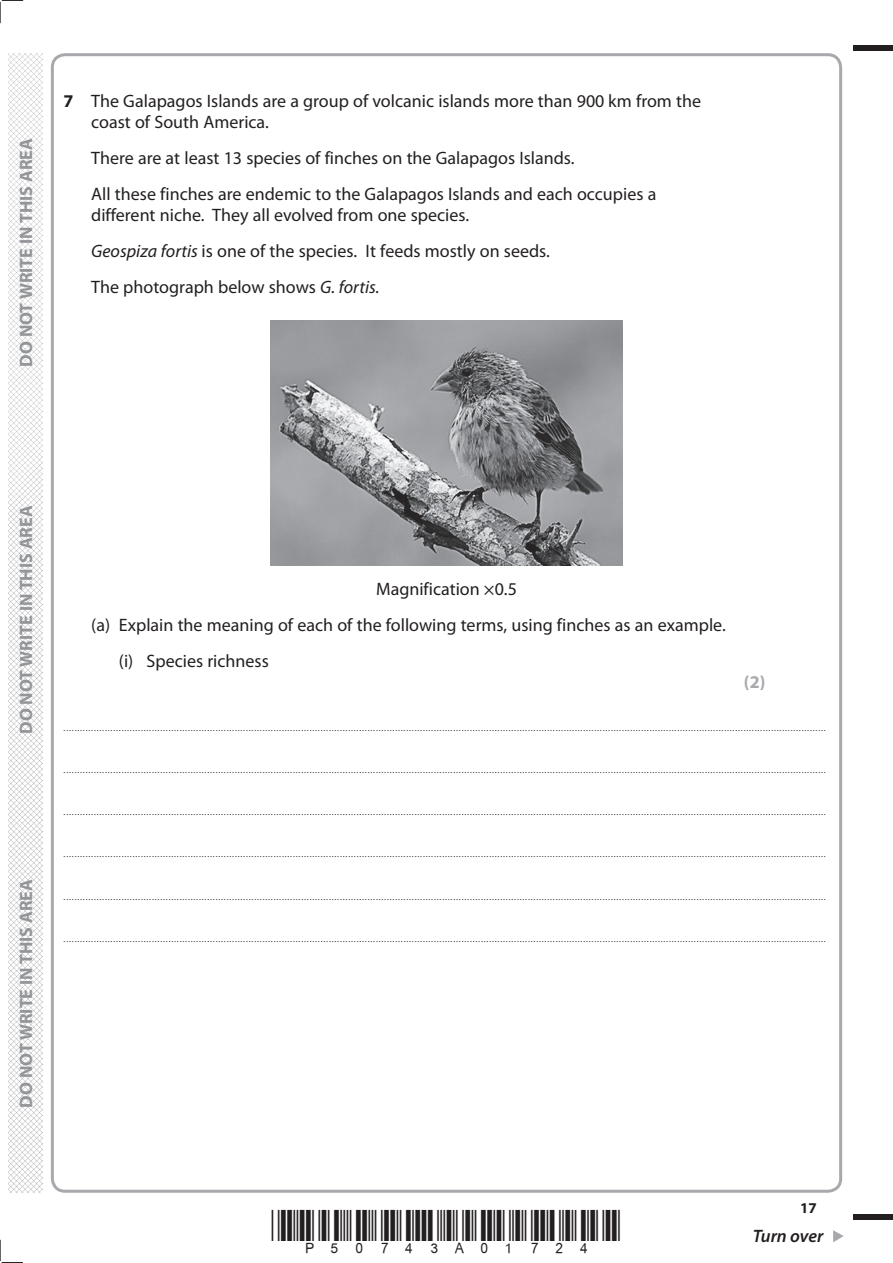
<style>
.page{position:relative;width:893px;height:1263px;background:#fff}
.page>*{position:absolute;margin:0;border:0;box-sizing:border-box;transform-origin:0 0}
.t1{font:18px/36px "Myriad Pro";color:#231f20}
.t2{font:700 18px "Myriad Pro";color:#939598}
.t3{font:italic 600 18px "Myriad Pro";letter-spacing:-.005em;color:#231f20}
.t4{font:700 18px "Myriad Pro";color:#a8a9ad}
.t5{font:700 15px "Myriad Pro";color:#231f20}
.t6{font:9px "Myriad Pro";color:#231f20}
.s1{font-weight:700}
.s2{font-style:italic}
</style>
<div class="page">
<div style="left:853px;top:45px;width:39px;height:5px;background:#231f20"></div>
<div style="left:853px;top:1214px;width:39px;height:6px;background:#231f20"></div>
<svg style="left:833px;top:1230px;width:10px;height:12px"></svg>
<svg style="left:0;top:0;width:23px;height:23px"></svg>
<svg style="left:0;top:1240px;width:23px;height:23px"></svg>
<img style="left:8px;top:53px;width:34px;height:1140px">
<img style="left:270px;top:320px;width:352px;height:246px">
<h1 class="t2" style="left:19px;top:367px;width:230px;rotate:-90deg">DO NOT WRITE IN THIS AREA</h1>
<h1 class="t1" style="left:91px;top:92px;width:611px;line-height:21px;text-indent:-28px"><span class="s1">7</span> The Galapagos Islands are a group of volcanic islands more than 900 km from the coast of South America.</h1>
<h1 class="t1" style="left:91px;top:141px;width:566px">There are at least 13 species of finches on the Galapagos Islands.<br>All these finches are endemic to the Galapagos Islands and each occupies a</h1>
<h1 class="t1" style="left:91px;top:198px;width:460px">different niche. They all evolved from one species.<br><span class="s2">Geospiza fortis</span> is one of the species. It feeds mostly on seeds.<br>The photograph below shows <span class="s2">G. fortis.</span></h1>
<h1 class="t2" style="left:19px;top:734px;width:230px;rotate:-90deg">DO NOT WRITE IN THIS AREA</h1>
<h1 class="t2" style="left:19px;top:1108px;width:230px;rotate:-90deg">DO NOT WRITE IN THIS AREA</h1>
<h1 class="t1" style="left:376px;top:573px;width:142px">Magnification ×0.5</h1>
<h1 class="t1" style="left:91px;top:609px;width:636px">(a) Explain the meaning of each of the following terms, using finches as an example.</h1>
<h1 class="t1" style="left:119px;top:645px;width:151px">(i) Species richness</h1>
<h1 class="t4" style="left:743px;top:676px;width:23px">(2)</h1>
<p class="t6" style="left:64px;top:724px;width:763px">....................................................................................................................................................................................................................................................................................</p>
<p class="t6" style="left:64px;top:766px;width:763px">....................................................................................................................................................................................................................................................................................</p>
<p class="t6" style="left:64px;top:809px;width:763px">....................................................................................................................................................................................................................................................................................</p>
<p class="t6" style="left:64px;top:851px;width:763px">....................................................................................................................................................................................................................................................................................</p>
<p class="t6" style="left:64px;top:893px;width:763px">....................................................................................................................................................................................................................................................................................</p>
<p class="t6" style="left:64px;top:936px;width:763px">....................................................................................................................................................................................................................................................................................</p>
<h2 class="t5" style="left:800px;top:1202px;width:18px">17</h2>
<h1 class="t3" style="left:752px;top:1226px;width:72px">Turn over</h1>
</div>
